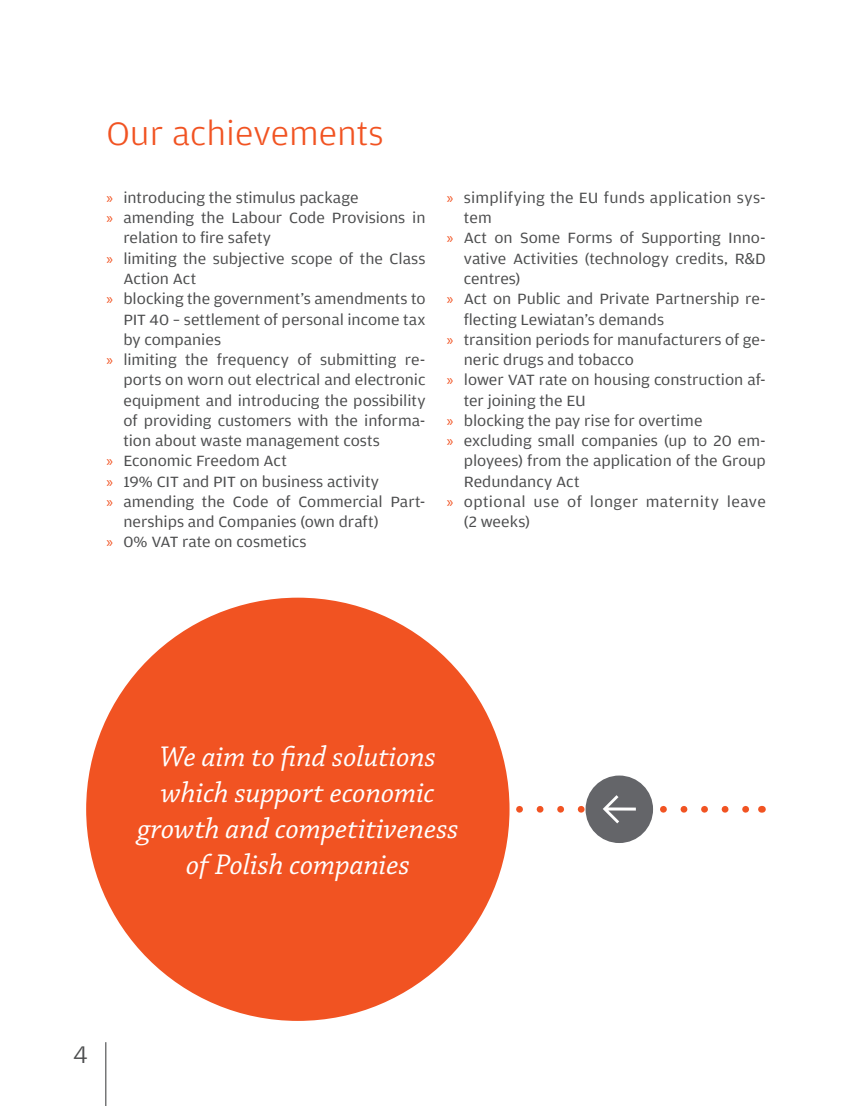
<style>
.page{position:relative;width:851px;height:1106px;background:#fff}
.page>*{position:absolute;margin:0;border:0;box-sizing:border-box;transform-origin:0 0}
.tyt{font:300 34.5px "Amplitude Wide";color:#f15322}
.babel{font:italic 30px/36px "Chaparral Pro";color:#fff;text-align:center}
.t1{font:300 25.5px "Amplitude Wide";color:#4b4c4d}
.t2{font:15.75px/20.2px "Amplitude Wide";color:#4b4c4d}
.t3{font:15.75px/20.2px "Amplitude Wide";letter-spacing:.025em;color:#4b4c4d}
.t4{font:15.75px/20.2px "Amplitude Wide";letter-spacing:.02em;color:#4b4c4d}
.s1{font-family:"Myriad Pro";color:#f15322}
</style>
<div class="page">
<div style="left:86px;top:597px;width:423px;height:423px;background:#f15322;border-radius:50%"></div>
<div style="left:585px;top:775px;width:68px;height:68px;background:#646569;border-radius:50%"></div>
<svg style="left:509px;top:795px;width:240px;height:28px"></svg>
<hr style="left:105px;top:1042px;width:1px;height:64px;background:#4b4c4d">
<p class="tyt" style="left:106px;top:113px;width:278px">Our achievements</p>
<p class="t2" style="left:106px;top:188px;width:253px"><span class="s1">»</span> introducing the stimulus package</p>
<p class="t2" style="left:123px;top:208px;width:303px;text-indent:-17px"><span class="s1">»</span> amending the Labour Code Provisions in relation to fire safety</p>
<p class="t2" style="left:123px;top:248px;width:303px;text-indent:-17px"><span class="s1">»</span> limiting the subjective scope of the Class<br>Action Act</p>
<p class="t2" style="left:123px;top:289px;width:303px;text-align:justify;text-indent:-17px"><span class="s1">»</span> blocking the government’s amendments to PIT 40 – settlement of personal income tax by companies</p>
<p class="t2" style="left:123px;top:350px;width:303px;text-align:justify;text-indent:-17px"><span class="s1">»</span> limiting the frequency of submitting re&shy;ports on worn out electrical and electronic equipment and introducing the possibility of providing customers with the informa&shy;tion about waste management costs</p>
<p class="t2" style="left:106px;top:451px;width:182px"><span class="s1">»</span> Economic Freedom Act</p>
<p class="t2" style="left:106px;top:471px;width:274px"><span class="s1">»</span> 19% CIT and PIT on business activity</p>
<p class="t2" style="left:123px;top:491px;width:303px;text-indent:-17px"><span class="s1">»</span> amending the Code of Commercial Part&shy;nerships and Companies (own draft)</p>
<p class="t2" style="left:106px;top:532px;width:202px"><span class="s1">»</span> 0% VAT rate on cosmetics</p>
<p class="t4" style="left:463px;top:188px;width:303px;text-indent:-17px"><span class="s1">»</span> simplifying the EU funds application sys&shy;tem</p>
<p class="t2" style="left:463px;top:228px;width:303px;text-align:justify;text-indent:-17px"><span class="s1">»</span> Act on Some Forms of Supporting Inno&shy;vative Activities (technology credits, R&amp;D centres)</p>
<p class="t2" style="left:463px;top:289px;width:303px;text-indent:-17px"><span class="s1">»</span> Act on Public and Private Partnership re&shy;flecting Lewiatan’s demands</p>
<p class="t2" style="left:463px;top:329px;width:303px;text-indent:-17px"><span class="s1">»</span> transition periods for manufacturers of ge&shy;neric drugs and tobacco</p>
<p class="t2" style="left:463px;top:370px;width:303px;text-indent:-17px"><span class="s1">»</span> lower VAT rate on housing construction af&shy;ter joining the EU</p>
<p class="t2" style="left:446px;top:410px;width:257px"><span class="s1">»</span> blocking the pay rise for overtime</p>
<p class="t2" style="left:463px;top:431px;width:303px;text-align:justify;text-indent:-17px"><span class="s1">»</span> excluding small companies (up to 20 em&shy;ployees) from the application of the Group Redundancy Act</p>
<p class="t3" style="left:463px;top:491px;width:303px;text-indent:-17px"><span class="s1">»</span> optional use of longer maternity leave (2 weeks)</p>
<p class="babel" style="left:137px;top:739px;width:322px">We aim to find solutions which support economic growth and competitiveness of Polish companies</p>
<h3 class="t1" style="left:73px;top:1038px;width:16px">4</h3>
</div>
